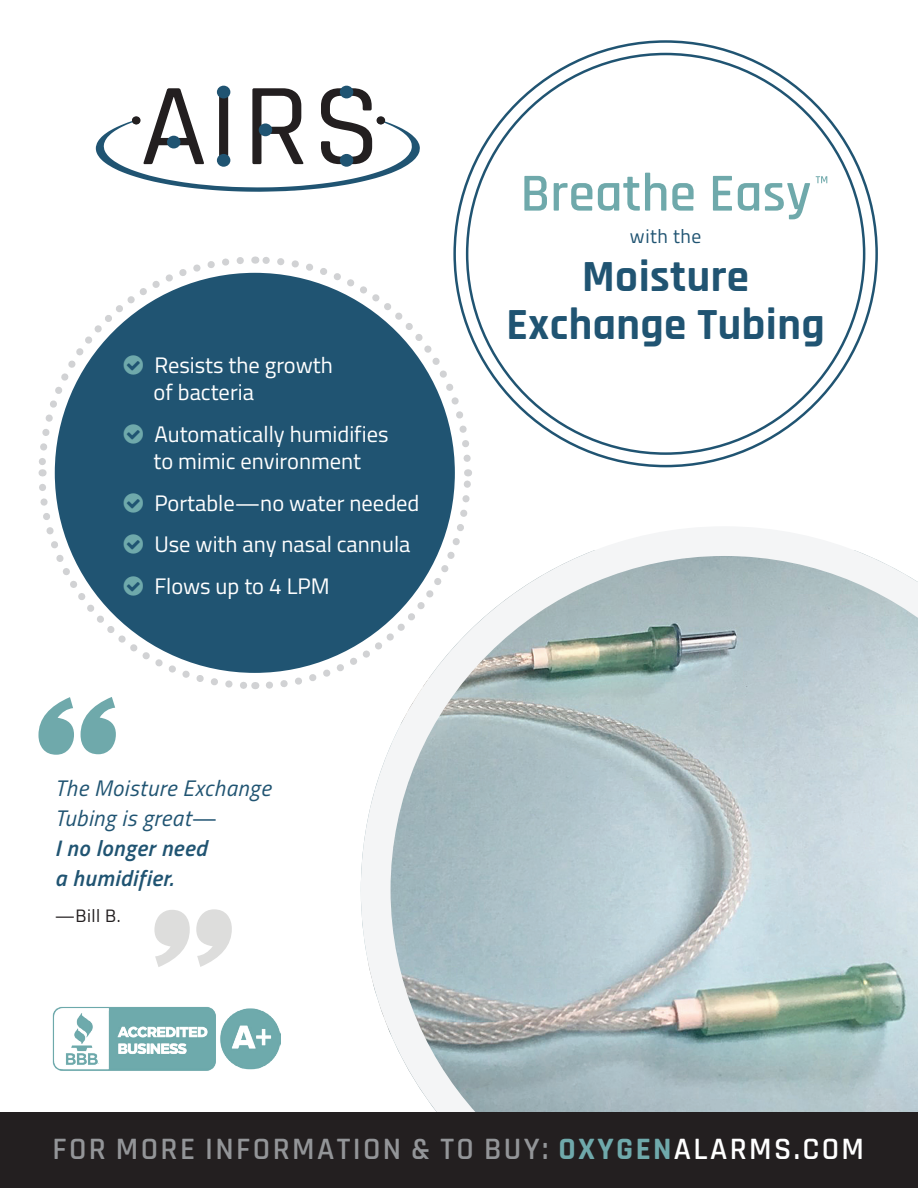
<style>
.page{position:relative;width:918px;height:1188px;background:#fff}
.page>*{position:absolute;margin:0;border:0;box-sizing:border-box;transform-origin:0 0}
.t1{font:600 54px "Rajdhani";color:#6fa9ab}
.t2{font:700 45px/48px "Rajdhani";letter-spacing:.01em;color:#205472;text-align:center}
.t3{font:600 31.5px "Rajdhani";letter-spacing:.075em;color:#939598}
.t4{font:22.5px/27px "Titillium Web";color:#fff}
.t5{font:italic 22.5px/30px "Titillium Web";letter-spacing:.025em;color:#205472}
.t6{font:19.5px "Titillium Web";letter-spacing:.025em;color:#205472}
.t7{font:18px "Titillium Web";color:#231f20}
.s1{font-weight:600}
.s2{font-weight:700;color:#6fa9ab}
.s3{color:#fff}
</style>
<div class="page">
<svg style="left:361px;top:527px;width:557px;height:585px"></svg>
<div style="left:55px;top:273px;width:400px;height:400px;background:#205472;border-radius:50%"></div>
<svg style="left:262px;top:473px;width:213px;height:220px"></svg>
<svg style="left:255px;top:253px;width:220px;height:213px"></svg>
<svg style="left:38px;top:257px;width:208px;height:216px"></svg>
<svg style="left:39px;top:482px;width:216px;height:207px"></svg>
<div style="left:0;top:1112px;width:918px;height:76px;background:#231f20"></div>
<svg style="left:38px;top:697px;width:78px;height:58px"></svg>
<svg style="left:154px;top:909px;width:78px;height:58px"></svg>
<svg style="left:816px;top:176px;width:11px;height:7px"></svg>
<svg style="left:96px;top:88px;width:324px;height:104px"></svg>
<div style="left:167px;top:136px;width:13px;height:12px;background:#205472;border-radius:50%"></div>
<div style="left:340px;top:154px;width:13px;height:13px;background:#205472;border-radius:50%"></div>
<div style="left:340px;top:86px;width:13px;height:12px;background:#205472;border-radius:50%"></div>
<div style="left:217px;top:154px;width:13px;height:13px;background:#205472;border-radius:50%"></div>
<div style="left:217px;top:86px;width:13px;height:12px;background:#205472;border-radius:50%"></div>
<div style="left:259px;top:123px;width:13px;height:13px;background:#205472;border-radius:50%"></div>
<img style="left:53px;top:1007px;width:228px;height:64px">
<svg style="left:124px;top:355px;width:19px;height:20px"></svg>
<svg style="left:124px;top:424px;width:19px;height:19px"></svg>
<svg style="left:124px;top:493px;width:19px;height:19px"></svg>
<svg style="left:124px;top:535px;width:19px;height:19px"></svg>
<svg style="left:124px;top:576px;width:19px;height:20px"></svg>
<p class="t1" style="left:520px;top:161px;width:292px">Breathe Easy</p>
<p class="t4" style="left:154px;top:351px;width:181px">Resists the growth of bacteria</p>
<p class="t4" style="left:154px;top:419px;width:236px">Automatically humidifies to mimic environment</p>
<p class="t4" style="left:154px;top:488px;width:267px">Portable—no water needed</p>
<p class="t4" style="left:154px;top:530px;width:258px">Use with any nasal cannula</p>
<p class="t4" style="left:154px;top:572px;width:177px">Flows up to 4 LPM</p>
<p class="t5" style="left:55px;top:772px;width:217px">The Moisture Exchange<br>Tubing is great—<br><span class="s1">I no longer need<br>a humidifier.</span></p>
<p class="t7" style="left:55px;top:903px;width:67px">—Bill B.</p>
<p class="t6" style="left:630px;top:222px;width:73px">with the</p>
<p class="t2" style="left:507px;top:254px;width:320px">Moisture<br>Exchange Tubing</p>
<p class="t3" style="left:52px;top:1131px;width:813px">FOR MORE INFORMATION &amp; TO BUY: <span class="s2">OXYGEN</span><span class="s3">ALARMS.COM</span></p>
</div>
